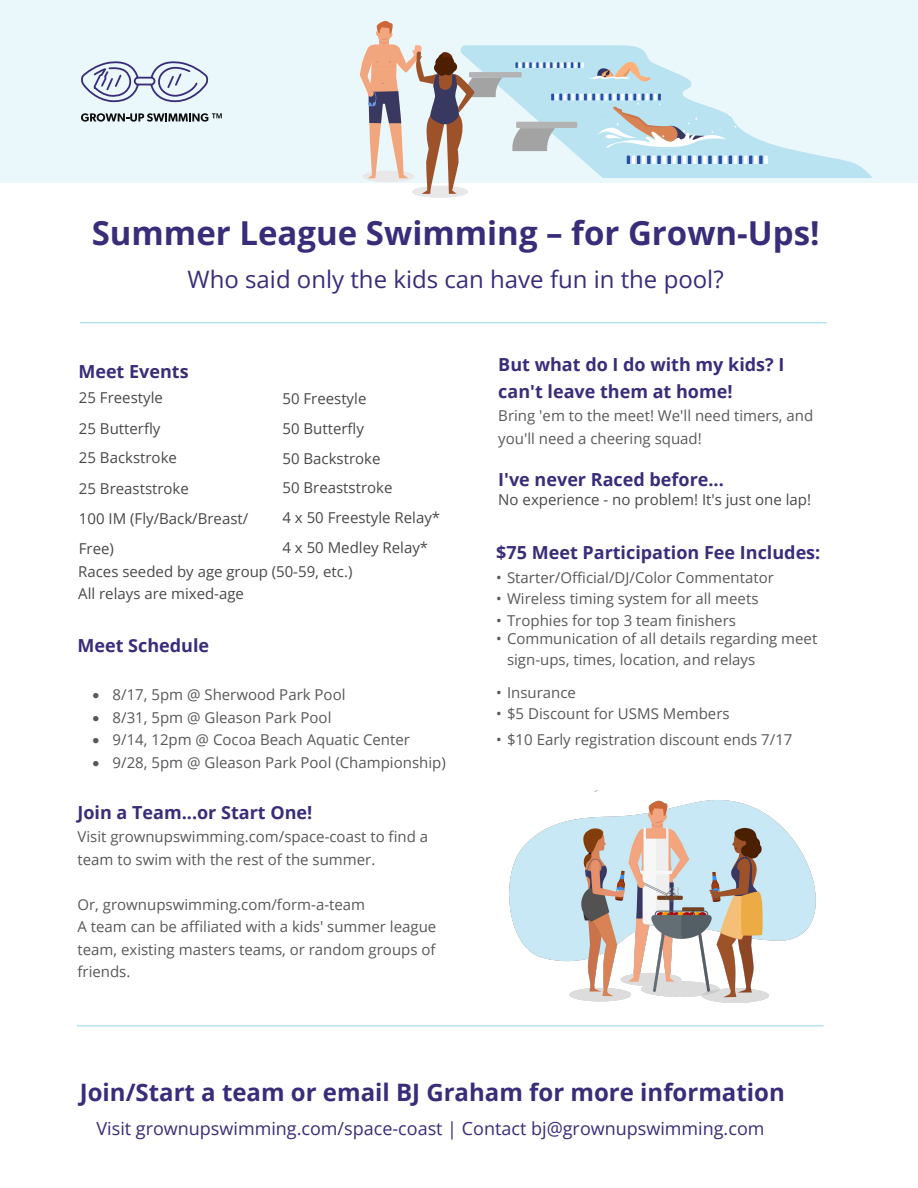
<style>
.page{position:relative;width:918px;height:1188px;background:#fff}
.page>*{position:absolute;margin:0;border:0;box-sizing:border-box;transform-origin:0 0}
.t1{font:700 33px "Open Sans";color:#392d7a}
.t2{font:700 24px "Open Sans";color:#392d7a}
.t3{font:24px "Open Sans";color:#392d7a}
.t4{font:700 18px/26.8px "Open Sans";color:#392d7a}
.t5{font:18px "Open Sans";color:#392d7a}
.t6{font:15px/22.5px "Open Sans";color:#57585a}
.t7{font:15px/21px "Open Sans";color:#58595b}
.t8{font:15px/29.8px "Open Sans";color:#484848}
.t9{font:15px/22.5px "Open Sans";color:#484848}
.t10{font:15px "Open Sans";color:#58595b}
.s1{font-style:inherit}
</style>
<div class="page">
<div style="left:0;top:0;width:918px;height:183px;background:#eaf7fb"></div>
<svg style="left:503px;top:45px;width:369px;height:132px"></svg>
<div style="left:469px;top:72px;width:53px;height:5px;background:#b3b3b3"></div>
<svg style="left:515px;top:61px;width:136px;height:21px;background:#bcd3dd"></svg>
<svg style="left:512px;top:94px;width:256px;height:78px"></svg>
<div style="left:412px;top:186px;width:56px;height:12px;background:#e8e8e8;border-radius:50%"></div>
<svg style="left:360px;top:21px;width:143px;height:173px"></svg>
<hr style="left:80px;top:322px;width:747px;height:2px;background:#bae3f2">
<svg style="left:81px;top:61px;width:128px;height:42px"></svg>
<svg style="left:81px;top:113px;width:141px;height:9px"></svg>
<hr style="left:77px;top:1025px;width:747px;height:2px;background:#bae3f2">
<img style="left:509px;top:790px;width:307px;height:213px">
<h1 class="t1" style="left:92px;top:211px;width:729px">Summer League Swimming – for Grown-Ups!</h1>
<h2 class="t3" style="left:188px;top:263px;width:538px">Who said only the kids can have fun in the pool?</h2>
<p class="t4" style="left:78px;top:358px;width:112px">Meet Events</p>
<p class="t8" style="left:79px;top:382px;width:85px;line-height:30.8px">25 Freestyle<br>25 Butterfly</p>
<p class="t8" style="left:79px;top:442px;width:171px;line-height:30.3px">25 Backstroke<br>25 Breaststroke<br>100 IM (Fly/Back/Breast/<br>Free)</p>
<p class="t8" style="left:282px;top:383px;width:159px">50 Freestyle<br>50 Butterfly<br>50 Backstroke<br>50 Breaststroke<br><span class="s1">4 x 50</span> Freestyle Relay<span class="s1">*<br>4 x 50</span> Medley Relay<span class="s1">*</span></p>
<p class="t9" style="left:78px;top:560px;width:276px">Races seeded by age group (50-59, etc.)<br>All relays are mixed-age</p>
<p class="t4" style="left:78px;top:632px;width:133px">Meet Schedule</p>
<p class="t6" style="left:93px;top:683px;width:254px">• 8/17, 5pm @ Sherwood Park Pool</p>
<p class="t6" style="left:93px;top:706px;width:240px">• 8/31, 5pm @ Gleason Park Pool</p>
<p class="t6" style="left:93px;top:728px;width:319px">• 9/14, 12pm @ Cocoa Beach Aquatic Center</p>
<p class="t6" style="left:93px;top:751px;width:355px">• 9/28, 5pm @ Gleason Park Pool (Championship)</p>
<p class="t4" style="left:78px;top:798px;width:236px">Join a Team...or Start One!</p>
<p class="t6" style="left:78px;top:825px;width:352px">Visit grownupswimming.com/space-coast to find a team to swim with the rest of the summer.</p>
<p class="t6" style="left:78px;top:893px;width:360px">Or, grownupswimming.com/form-a-team<br>A team can be affiliated with a kids' summer league team, existing masters teams, or random groups of friends.</p>
<p class="t4" style="left:498px;top:350px;width:288px">But what do I do with my kids? I can't leave them at home!</p>
<p class="t7" style="left:498px;top:404px;width:316px;line-height:22.6px">Bring 'em to the meet! We'll need timers, and you'll need a cheering squad!</p>
<p class="t4" style="left:498px;top:466px;width:227px">I've never Raced before...</p>
<p class="t9" style="left:498px;top:488px;width:314px">No experience - no problem! It's just one lap!</p>
<p class="t4" style="left:496px;top:539px;width:326px">$75 Meet Participation Fee Includes:</p>
<p class="t7" style="left:496px;top:566px;width:279px"><span class="s1">• Starter/Official</span>/DJ/Color Commentator</p>
<p class="t10" style="left:496px;top:588px;width:264px">• Wireless timing system for all meets</p>
<p class="t7" style="left:496px;top:610px;width:241px"><span class="s1">•</span> T<span class="s1">rophies</span> for top 3 team finishers</p>
<p class="t7" style="left:507px;top:628px;width:312px;text-indent:-11px"><span class="s1">•</span> Communication of all details regarding meet sign-ups, times, location, and relays</p>
<p class="t7" style="left:496px;top:682px;width:81px"><span class="s1">•</span> Insurance</p>
<p class="t7" style="left:496px;top:703px;width:235px"><span class="s1">•</span> $5 Discount for USMS Members</p>
<p class="t7" style="left:496px;top:728px;width:298px"><span class="s1">•</span> $10 Early registration discount ends 7/17</p>
<h2 class="t2" style="left:80px;top:1075px;width:706px">Join/Start a team or email BJ Graham for more information</h2>
<p class="t5" style="left:96px;top:1116px;width:670px">Visit grownupswimming.com/space-coast | Contact bj@grownupswimming.com</p>
</div>
